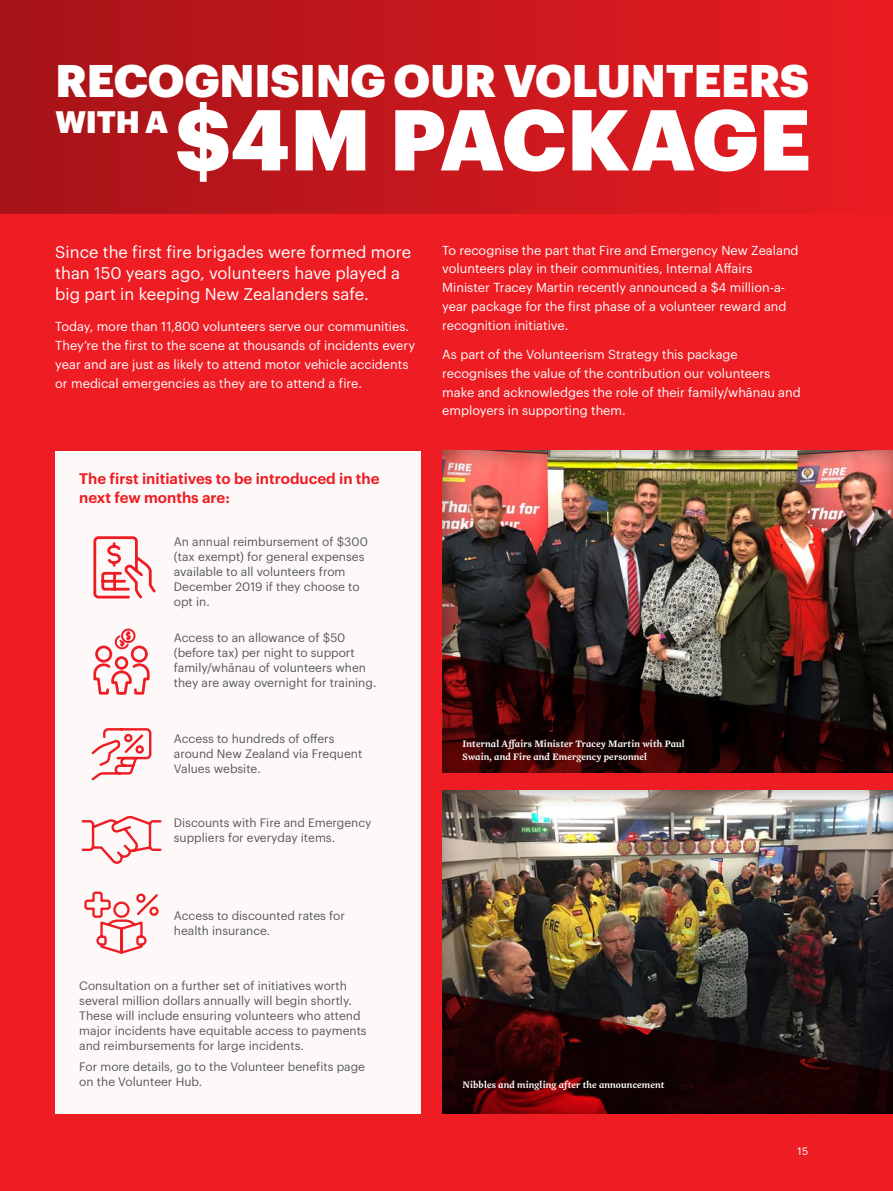
<style>
.page{position:relative;width:893px;height:1191px;background:#ee1d23}
.page>*{position:absolute;margin:0;border:0;box-sizing:border-box;transform-origin:0 0}
.Header_2{font:900 84.15px "Graphik";color:#fff}
.Header_2-2{font:900 44.7px "Graphik";letter-spacing:-.005em;color:#fff}
.Header_2-3{font:900 30.45px "Graphik";color:#fff}
.Story_intro{font:16.5px/21px "Graphik";color:#fff}
.bullet{font:600 15px/18.8px "Graphik";color:#ee1d23}
.Copy{font:12.75px/18.8px "Graphik";color:#fff}
.bullet-2{font:12.75px/18.8px "Graphik";color:#fff}
.bullet-3{font:12px/15px "Graphik";color:#57585a}
.Copy-2{font:10.5px "Graphik";color:#fff}
.Caption2{font:italic 600 10.05px/12.5px "Mercury Text G1";letter-spacing:-.005em;color:#fff}
</style>
<div class="page">
<svg style="left:0;top:0;width:810px;height:214px;background:#c3171c"></svg>
<div style="left:55px;top:451px;width:366px;height:662px;background:#fff"></div>
<div style="left:442px;top:450px;width:451px;height:322px;background:#231f20;opacity:.4"></div>
<div style="left:442px;top:790px;width:451px;height:323px;background:#231f20;opacity:.4"></div>
<svg style="left:442px;top:992px;width:451px;height:121px;background:#240c0d"></svg>
<svg style="left:442px;top:654px;width:451px;height:118px;background:#26100f"></svg>
<svg style="left:93px;top:536px;width:63px;height:63px"></svg>
<svg style="left:93px;top:628px;width:57px;height:67px"></svg>
<svg style="left:91px;top:728px;width:61px;height:53px"></svg>
<svg style="left:84px;top:891px;width:75px;height:63px"></svg>
<svg style="left:81px;top:815px;width:81px;height:49px"></svg>
<p class="Header_2-2" style="left:55px;top:46px;width:755px">RECOGNISING OUR VOLUNTEERS</p>
<p class="Header_2-3" style="left:55px;top:98px;width:114px">WITH A</p>
<p class="Header_2" style="left:176px;top:74px;width:637px">$4M PACKAGE</p>
<p class="Story_intro" style="left:55px;top:240px;width:357px">Since the first fire brigades were formed more than 150 years ago, volunteers have played a big part in keeping New Zealanders safe.</p>
<p class="Copy" style="left:55px;top:316px;width:361px">Today, more than 11,800 volunteers serve our communities.<br>They’re the first to the scene at thousands of incidents every year and are just as likely to attend motor vehicle accidents or medical emergencies as they are to attend a fire.</p>
<p class="bullet" style="left:79px;top:467px;width:302px">The first initiatives to be introduced in the next few months are:</p>
<p class="bullet-3" style="left:174px;top:533px;width:195px">An annual reimbursement of $300 (tax exempt) for general expenses available to all volunteers from<br>December 2019 if they choose to opt in.</p>
<p class="bullet-3" style="left:174px;top:629px;width:204px">Access to an allowance of $50 (before tax) per night to support family/whānau of volunteers when they are away overnight for training.</p>
<p class="bullet-3" style="left:174px;top:730px;width:190px">Access to hundreds of offers around New Zealand via Frequent<br>Values website.</p>
<p class="bullet-3" style="left:174px;top:814px;width:199px">Discounts with Fire and Emergency suppliers for everyday items.</p>
<p class="bullet-3" style="left:174px;top:907px;width:172px">Access to discounted rates for health insurance.</p>
<p class="bullet-3" style="left:79px;top:977px;width:289px">Consultation on a further set of initiatives worth several million dollars annually will begin shortly.<br>These will include ensuring volunteers who attend major incidents have equitable access to payments and reimbursements for large incidents.</p>
<p class="bullet-3" style="left:79px;top:1058px;width:287px">For more details, go to the Volunteer benefits page on the Volunteer Hub.</p>
<p class="Copy" style="left:442px;top:240px;width:358px">To recognise the part that Fire and Emergency New Zealand volunteers play in their communities, Internal Affairs Minister Tracey Martin recently announced a $4 million-a&shy;year package for the first phase of a volunteer reward and recognition initiative.</p>
<p class="bullet-2" style="left:442px;top:344px;width:360px">As part of the Volunteerism Strategy this package recognises the value of the contribution our volunteers make and acknowledges the role of their family/whānau and employers in supporting them.</p>
<p class="Caption2" style="left:463px;top:737px;width:226px">InternalAffairsMinisterTracey Martin with Paul<br>Swain,and Fire and Emergency personnel</p>
<p class="Caption2" style="left:463px;top:1078px;width:206px">Nibblesand mingling afterthe announcement</p>
<p class="Copy-2" style="left:797px;top:1143px;width:12px">15</p>
</div>
